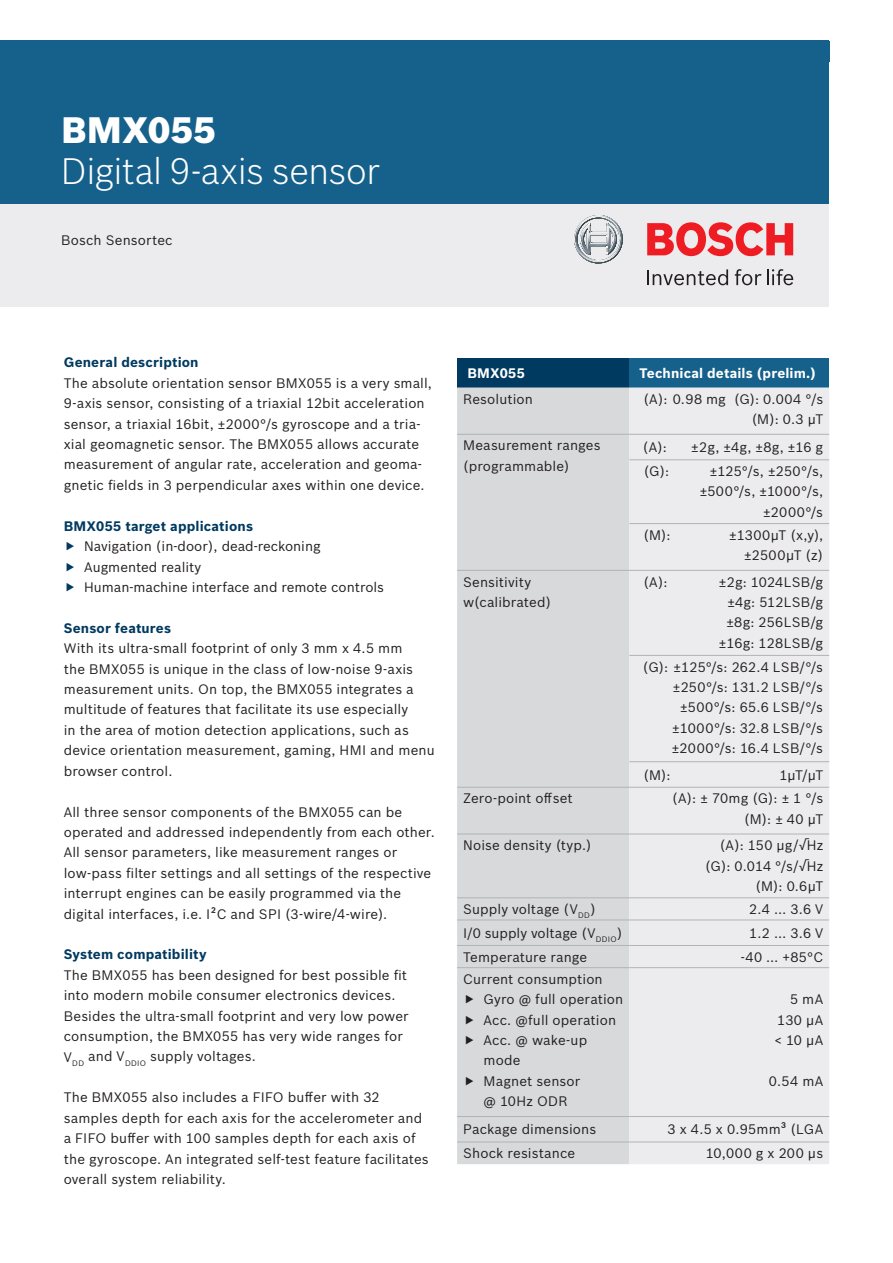
<style>
.page{position:relative;width:893px;height:1263px;background:#fff}
.page>*{position:absolute;margin:0;border:0;box-sizing:border-box;transform-origin:0 0}
.t1{font:300 36px "Bosch Sans";letter-spacing:-.01em;color:#fff}
.t2{font:900 36px "Bosch Sans";color:#fff}
.t3{font:13.5px/20.4px "Bosch Sans";letter-spacing:.01em;color:#231f20}
.t4{font:700 13.5px "Bosch Sans";letter-spacing:.01em;color:#003a60}
.t5{font:13.5px/20.4px "Bosch Sans";letter-spacing:.03em;color:#231f20;text-align:right}
.t6{font:700 13.5px "Bosch Sans";letter-spacing:.01em;color:#fff}
</style>
<div class="page">
<div style="left:0;top:41px;width:829px;height:163px;background:#16618b"></div>
<div style="left:0;top:204px;width:829px;height:102px;background:#ececee"></div>
<svg style="left:574px;top:215px;width:49px;height:48px"></svg>
<svg style="left:647px;top:269px;width:81px;height:16px"></svg>
<svg style="left:735px;top:269px;width:58px;height:16px"></svg>
<svg style="left:647px;top:222px;width:146px;height:34px"></svg>
<div style="left:457px;top:358px;width:172px;height:29px;background:#003a60"></div>
<div style="left:629px;top:358px;width:200px;height:29px;background:#16618b"></div>
<div style="left:457px;top:387px;width:172px;height:777px;background:#d8d9db"></div>
<div style="left:629px;top:387px;width:200px;height:777px;background:#ececee"></div>
<hr style="left:457px;top:434px;width:172px;height:1px;background:#b2b3b7">
<hr style="left:629px;top:434px;width:200px;height:1px;background:#b2b3b7">
<hr style="left:629px;top:459px;width:200px;height:1px;background:#b2b3b7">
<hr style="left:629px;top:523px;width:200px;height:1px;background:#b2b3b7">
<hr style="left:457px;top:570px;width:172px;height:1px;background:#b2b3b7">
<hr style="left:629px;top:570px;width:200px;height:1px;background:#b2b3b7">
<hr style="left:629px;top:655px;width:200px;height:1px;background:#b2b3b7">
<hr style="left:629px;top:761px;width:200px;height:1px;background:#b2b3b7">
<hr style="left:457px;top:787px;width:172px;height:1px;background:#b2b3b7">
<hr style="left:629px;top:787px;width:200px;height:1px;background:#b2b3b7">
<hr style="left:457px;top:834px;width:172px;height:1px;background:#b2b3b7">
<hr style="left:629px;top:834px;width:200px;height:1px;background:#b2b3b7">
<hr style="left:457px;top:897px;width:172px;height:1px;background:#b2b3b7">
<hr style="left:629px;top:897px;width:200px;height:1px;background:#b2b3b7">
<hr style="left:457px;top:920px;width:172px;height:1px;background:#b2b3b7">
<hr style="left:629px;top:920px;width:200px;height:1px;background:#b2b3b7">
<hr style="left:457px;top:945px;width:172px;height:1px;background:#b2b3b7">
<hr style="left:629px;top:945px;width:200px;height:1px;background:#b2b3b7">
<hr style="left:457px;top:967px;width:172px;height:1px;background:#b2b3b7">
<hr style="left:629px;top:967px;width:200px;height:1px;background:#b2b3b7">
<hr style="left:457px;top:1116px;width:172px;height:1px;background:#b2b3b7">
<hr style="left:629px;top:1116px;width:200px;height:1px;background:#b2b3b7">
<hr style="left:457px;top:1142px;width:172px;height:1px;background:#b2b3b7">
<hr style="left:629px;top:1142px;width:200px;height:1px;background:#b2b3b7">
<svg style="left:466px;top:995px;width:7px;height:8px"></svg>
<svg style="left:466px;top:1015px;width:7px;height:9px"></svg>
<svg style="left:466px;top:1036px;width:7px;height:8px"></svg>
<svg style="left:466px;top:1077px;width:7px;height:8px"></svg>
<h1 class="t2" style="left:61px;top:102px;width:156px">BMX055</h1>
<h1 class="t1" style="left:61px;top:145px;width:320px">Digital 9-axis sensor</h1>
<p class="t3" style="left:61px;top:229px;width:113px">Bosch Sensortec</p>
<p class="t4" style="left:64px;top:352px;width:136px">General description</p>
<p class="t3" style="left:64px;top:372px;width:370px">The absolute orientation sensor BMX055 is a very small, 9-axis sensor, consisting of a triaxial 12bit acceleration sensor, a triaxial 16bit, ±2000°/s gyroscope and a tria&shy;xial geomagnetic sensor. The BMX055 allows accurate measurement of angular rate, acceleration and geoma&shy;gnetic fields in 3 perpendicular axes within one device.</p>
<p class="t4" style="left:64px;top:516px;width:191px">BMX055 target applications</p>
<p class="t3" style="left:84px;top:535px;width:301px">Navigation (in-door), dead-reckoning<br>Augmented reality<br>Human-machine interface and remote controls</p>
<p class="t4" style="left:64px;top:618px;width:109px">Sensor features</p>
<p class="t3" style="left:64px;top:637px;width:373px">With its ultra-small footprint of only 3 mm x 4.5 mm<br>the BMX055 is unique in the class of low-noise 9-axis measurement units. On top, the BMX055 integrates a multitude of features that facilitate its use especially<br>in the area of motion detection applications, such as device orientation measurement, gaming, HMI and menu browser control.</p>
<p class="t3" style="left:64px;top:800px;width:372px">All three sensor components of the BMX055 can be operated and addressed independently from each other.<br>All sensor parameters, like measurement ranges or low-pass filter settings and all settings of the respective interrupt engines can be easily programmed via the digital interfaces, i.e. I²C and SPI (3-wire/4-wire).</p>
<p class="t4" style="left:64px;top:944px;width:144px">System compatibility</p>
<p class="t3" style="left:64px;top:964px;width:346px">The BMX055 has been designed for best possible fit into modern mobile consumer electronics devices.<br>Besides the ultra-small footprint and very low power consumption, the BMX055 has very wide ranges for V<sub>DD</sub> and V<sub>DDIO</sub> supply voltages.</p>
<p class="t3" style="left:64px;top:1086px;width:367px">The BMX055 also includes a FIFO buffer with 32 samples depth for each axis for the accelerometer and a FIFO buffer with 100 samples depth for each axis of the gyroscope. An integrated self-test feature facilitates overall system reliability.</p>
<p class="t6" style="left:467px;top:363px;width:59px">BMX055</p>
<p class="t6" style="left:639px;top:363px;width:178px">Technical details (prelim.)</p>
<p class="t3" style="left:463px;top:388px;width:71px">Resolution</p>
<p class="t3" style="left:643px;top:388px;width:181px;text-align:right">(A): 0.98 mg (G): 0.004 °/s (M): 0.3 µT</p>
<p class="t3" style="left:463px;top:434px;width:139px">Measurement ranges (programmable)</p>
<p class="t3" style="left:643px;top:436px;width:26px">(A):</p>
<p class="t3" style="left:691px;top:436px;width:133px">±2g, ±4g, ±8g, ±16 g</p>
<p class="t3" style="left:644px;top:460px;width:27px">(G):</p>
<p class="t3" style="left:700px;top:460px;width:125px;text-align:right">±125°/s, ±250°/s, ±500°/s, ±1000°/s, ±2000°/s</p>
<p class="t3" style="left:643px;top:524px;width:29px">(M):</p>
<p class="t5" style="left:729px;top:524px;width:96px">±1300µT (x,y), ±2500µT (z)</p>
<p class="t3" style="left:463px;top:570px;width:90px">Sensitivity w(calibrated)</p>
<p class="t3" style="left:643px;top:570px;width:26px">(A):</p>
<p class="t3" style="left:719px;top:570px;width:106px;text-align:right">±2g: 1024LSB/g ±4g: 512LSB/g ±8g: 256LSB/g ±16g: 128LSB/g</p>
<p class="t3" style="left:643px;top:656px;width:182px;text-align:right">(G): ±125°/s: 262.4 LSB/°/s ±250°/s: 131.2 LSB/°/s ±500°/s: 65.6 LSB/°/s ±1000°/s: 32.8 LSB/°/s ±2000°/s: 16.4 LSB/°/s</p>
<p class="t3" style="left:644px;top:764px;width:29px">(M):</p>
<p class="t3" style="left:779px;top:764px;width:45px">1µT/µT</p>
<p class="t3" style="left:463px;top:787px;width:111px">Zero-point offset</p>
<p class="t3" style="left:672px;top:787px;width:152px;text-align:right">(A): ± 70mg (G): ± 1 °/s (M): ± 40 µT</p>
<p class="t3" style="left:463px;top:834px;width:130px">Noise density (typ.)</p>
<p class="t3" style="left:705px;top:834px;width:119px;text-align:right">(A): 150 μg/√Hz (G): 0.014 °/s/√Hz (M): 0.6µT</p>
<p class="t3" style="left:463px;top:898px;width:134px">Supply voltage (V<sub>DD</sub>)</p>
<p class="t3" style="left:749px;top:898px;width:75px">2.4 … 3.6 V</p>
<p class="t3" style="left:463px;top:922px;width:161px">I/0 supply voltage (V<sub>DDIO</sub>)</p>
<p class="t3" style="left:749px;top:922px;width:75px">1.2 … 3.6 V</p>
<p class="t3" style="left:463px;top:946px;width:126px">Temperature range</p>
<p class="t3" style="left:741px;top:946px;width:84px">-40 … +85°C</p>
<p class="t3" style="left:484px;top:968px;width:141px;text-indent:-20px">Current consumption<br>Gyro @ full operation<br>Acc. @full operation<br>Acc. @ wake-up mode<br>Magnet sensor<br>@ 10Hz ODR</p>
<p class="t3" style="left:774px;top:988px;width:50px;text-align:justify;text-indent:16px">5 mA 130 µA &lt; 10 μA</p>
<p class="t3" style="left:769px;top:1070px;width:56px">0.54 mA</p>
<p class="t3" style="left:463px;top:1118px;width:135px">Package dimensions</p>
<p class="t3" style="left:668px;top:1118px;width:157px">3 x 4.5 x 0.95mm³ (LGA</p>
<p class="t3" style="left:463px;top:1142px;width:114px">Shock resistance</p>
<p class="t5" style="left:706px;top:1142px;width:119px">10,000 g x 200 μs</p>
</div>
